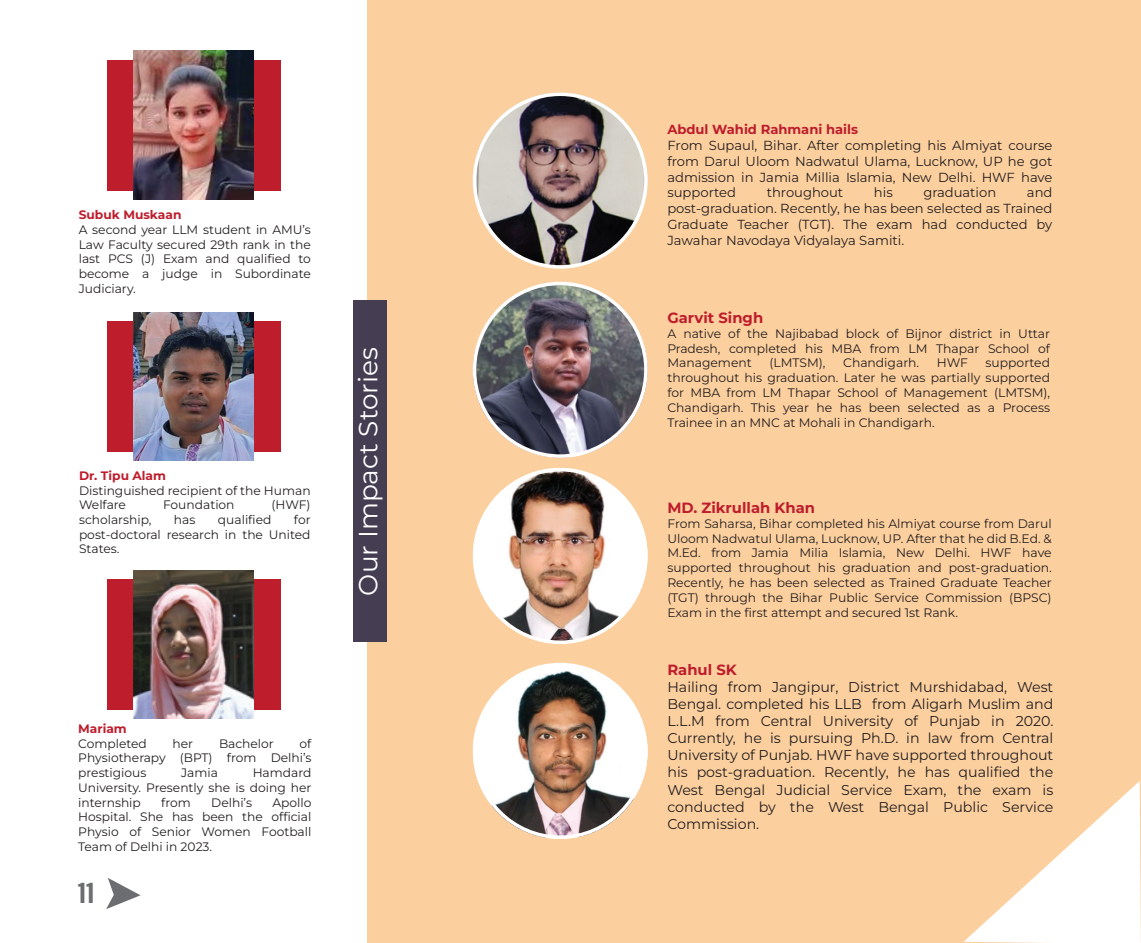
<style>
.page{position:relative;width:1141px;height:943px;background:#fff}
.page>*{position:absolute;margin:0;border:0;box-sizing:border-box;transform-origin:0 0}
.t1{font:26.25px "Montserrat";color:#fff}
.t2{font:700 14.88px "Montserrat";color:#be1d2c}
.t3{font:14.17px/17px "Montserrat";color:#231f20;text-align:justify}
.t4{font:13.12px/15.8px "Montserrat";color:#231f20;text-align:justify}
.t5{font:700 13.12px "Montserrat";color:#be1d2c}
.t6{font:12.25px/14.7px "Montserrat";color:#231f20;text-align:justify}
.t7{font:700 12.25px "Montserrat";color:#be1d2c}
</style>
<div class="page">
<div style="left:107px;top:321px;width:173px;height:131px;background:#be1d2c"></div>
<div style="left:107px;top:579px;width:173px;height:130px;background:#be1d2c"></div>
<img style="left:134px;top:312px;width:120px;height:149px">
<img style="left:134px;top:570px;width:120px;height:148px">
<div style="left:368px;top:0;width:773px;height:943px;background:#fccf9e"></div>
<div style="left:354px;top:300px;width:33px;height:342px;background:#453e53"></div>
<svg style="left:473px;top:92px;width:175px;height:177px"></svg>
<img style="left:473px;top:282px;width:175px;height:176px">
<img style="left:473px;top:468px;width:175px;height:176px">
<img style="left:473px;top:662px;width:175px;height:177px">
<svg style="left:964px;top:781px;width:177px;height:162px"></svg>
<svg style="left:106px;top:878px;width:35px;height:31px"></svg>
<div style="left:107px;top:60px;width:173px;height:130px;background:#be1d2c"></div>
<img style="left:133px;top:50px;width:120px;height:149px">
<p class="t7" style="left:79px;top:207px;width:104px">Subuk Muskaan</p>
<p class="t6" style="left:79px;top:222px;width:234px">A second year LLM student in AMU’s Law Faculty secured 29th rank in the last PCS (J) Exam and qualified to become a judge in Subordinate Judiciary.</p>
<p class="t7" style="left:79px;top:467px;width:89px">Dr. Tipu Alam</p>
<p class="t6" style="left:79px;top:482px;width:233px">Distinguished recipient of the Human<br>Welfare</p>
<p class="t6" style="left:163px;top:497px;width:73px">Foundation</p>
<p class="t6" style="left:272px;top:497px;width:41px">(HWF)</p>
<p class="t6" style="left:79px;top:512px;width:74px">scholarship,</p>
<p class="t6" style="left:174px;top:512px;width:23px">has</p>
<p class="t6" style="left:218px;top:512px;width:55px">qualified</p>
<p class="t6" style="left:79px;top:512px;width:233px;text-indent:215px">for post-doctoral research in the United States.</p>
<h1 class="t1" style="left:351px;top:595px;width:249px;rotate:-90deg">Our Impact Stories</h1>
<p class="t7" style="left:78px;top:720px;width:50px">Mariam</p>
<p class="t6" style="left:78px;top:735px;width:70px">Completed</p>
<p class="t6" style="left:173px;top:735px;width:22px">her</p>
<p class="t6" style="left:219px;top:735px;width:56px">Bachelor</p>
<p class="t6" style="left:78px;top:735px;width:235px;text-indent:221px">of Physiotherapy (BPT) from Delhi’s prestigious</p>
<p class="t6" style="left:78px;top:765px;width:235px;text-indent:174px">Hamdard University. Presently she is doing her internship</p>
<p class="t6" style="left:181px;top:765px;width:38px">Jamia</p>
<p class="t6" style="left:161px;top:794px;width:31px">from</p>
<p class="t6" style="left:211px;top:794px;width:42px">Delhi’s</p>
<p class="t6" style="left:78px;top:794px;width:235px;text-indent:194px">Apollo Hospital. She has been the official Physio of Senior Women Football Team of Delhi in 2023.</p>
<p class="t5" style="left:667px;top:121px;width:192px">Abdul Wahid Rahmani hails</p>
<p class="t4" style="left:667px;top:137px;width:387px">From Supaul, Bihar. After completing his Almiyat course from Darul Uloom Nadwatul Ulama, Lucknow, UP he got admission in Jamia Millia Islamia, New Delhi. HWF have supported</p>
<p class="t4" style="left:667px;top:184px;width:387px;text-indent:360px">and post-graduation. Recently, he has been selected as Trained Graduate Teacher (TGT). The exam had conducted by Jawahar Navodaya Vidyalaya Samiti.</p>
<p class="t4" style="left:767px;top:184px;width:78px">throughout</p>
<p class="t4" style="left:874px;top:184px;width:20px">his</p>
<p class="t4" style="left:923px;top:184px;width:74px">graduation</p>
<p class="t2" style="left:667px;top:308px;width:97px">Garvit Singh</p>
<p class="t6" style="left:667px;top:325px;width:384px">A native of the Najibabad block of Bijnor district in Uttar Pradesh, completed his MBA from LM Thapar School of Management</p>
<p class="t6" style="left:667px;top:355px;width:384px;text-indent:318px">supported throughout his graduation. Later he was partially supported for MBA from LM Thapar School of Management (LMTSM), Chandigarh. This year he has been selected as a Process Trainee in an MNC at Mohali in Chandigarh.</p>
<p class="t6" style="left:769px;top:355px;width:58px">(LMTSM),</p>
<p class="t6" style="left:843px;top:355px;width:77px">Chandigarh.</p>
<p class="t6" style="left:937px;top:355px;width:33px">HWF</p>
<p class="t2" style="left:667px;top:498px;width:149px">MD. Zikrullah Khan</p>
<p class="t6" style="left:667px;top:516px;width:386px">From Saharsa, Bihar completed his Almiyat course from Darul Uloom Nadwatul Ulama, Lucknow, UP. After that he did B.Ed. &amp; M.Ed. from Jamia Milia Islamia, New Delhi. HWF have supported throughout his graduation and post-graduation.<br>Recently, he has been selected as Trained Graduate Teacher (TGT) through the Bihar Public Service Commission (BPSC)<br>Exam in the first attempt and secured 1st Rank.</p>
<p class="t2" style="left:667px;top:660px;width:71px">Rahul SK</p>
<p class="t3" style="left:667px;top:678px;width:388px">Hailing from Jangipur, District Murshidabad, West Bengal. completed his LLB from Aligarh Muslim and L.L.M from Central University of Punjab in 2020.<br>Currently, he is pursuing Ph.D. in law from Central University of Punjab. HWF have supported throughout his post-graduation. Recently, he has qualified the West Bengal Judicial Service Exam, the exam is conducted by the West Bengal Public Service Commission.</p>
</div>
